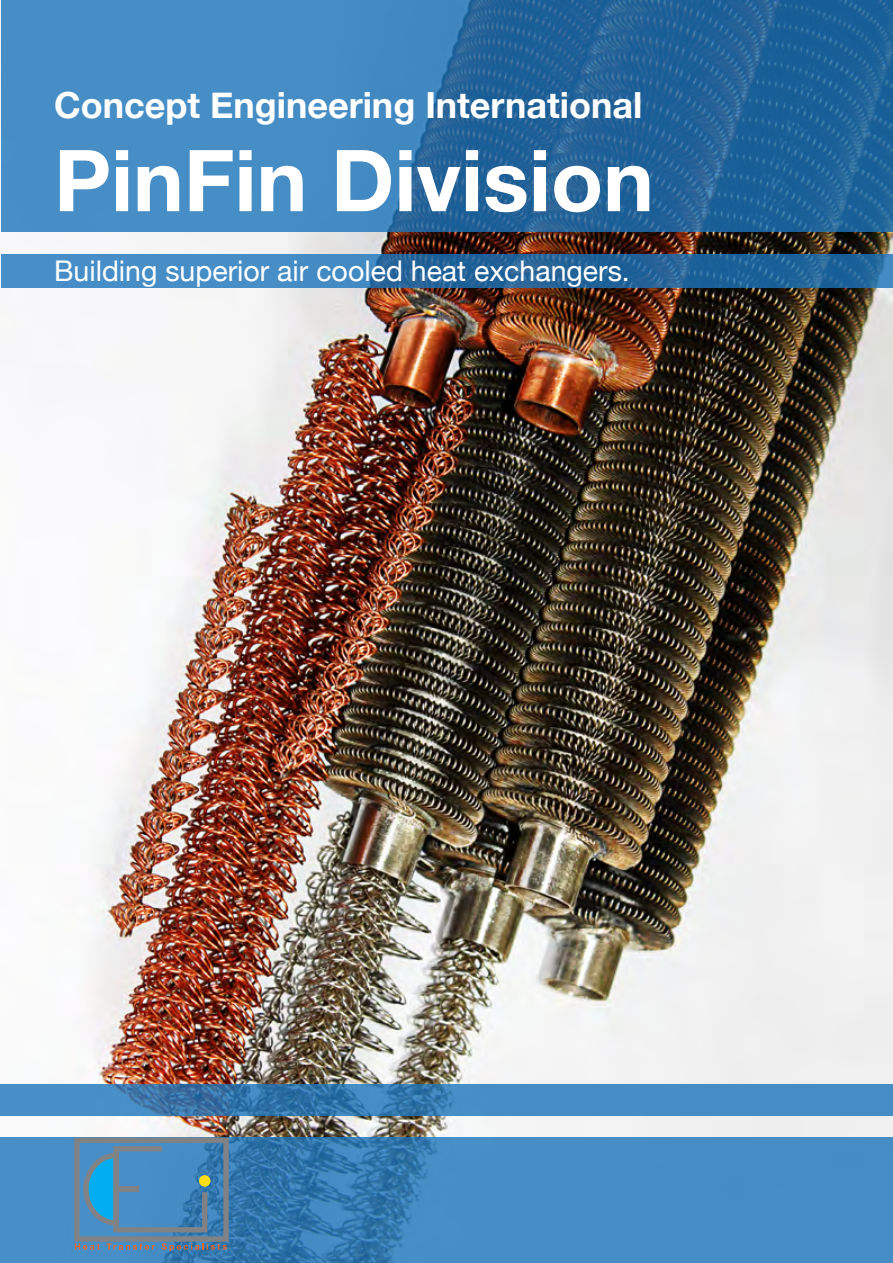
<style>
.page{position:relative;width:893px;height:1263px;background:#fff}
.page>*{position:absolute;margin:0;border:0;box-sizing:border-box;transform-origin:0 0}
.t1{font:700 85.5px "Helvetica Neue";color:#fff}
.t2{font:700 36px "Helvetica Neue";color:#fff}
.t3{font:28.5px "Helvetica Neue";color:#fff}
</style>
<div class="page">
<img style="left:0;top:0;width:893px;height:1138px">
<svg style="left:1px;top:0;width:891px;height:232px;background:#3377ae"></svg>
<svg style="left:1px;top:254px;width:891px;height:34px;background:#3275ad"></svg>
<svg style="left:0;top:1084px;width:893px;height:32px;background:#4085bd"></svg>
<svg style="left:0;top:1138px;width:893px;height:125px;background:#4188c0"></svg>
<svg style="left:74px;top:1137px;width:155px;height:114px;background:#5189b0"></svg>
<p class="t2" style="left:54px;top:82px;width:590px">Concept Engineering International</p>
<h1 class="t1" style="left:54px;top:128px;width:601px">PinFin Division</h1>
<p class="t3" style="left:54px;top:254px;width:577px">Building superior air cooled heat exchangers.</p>
</div>
